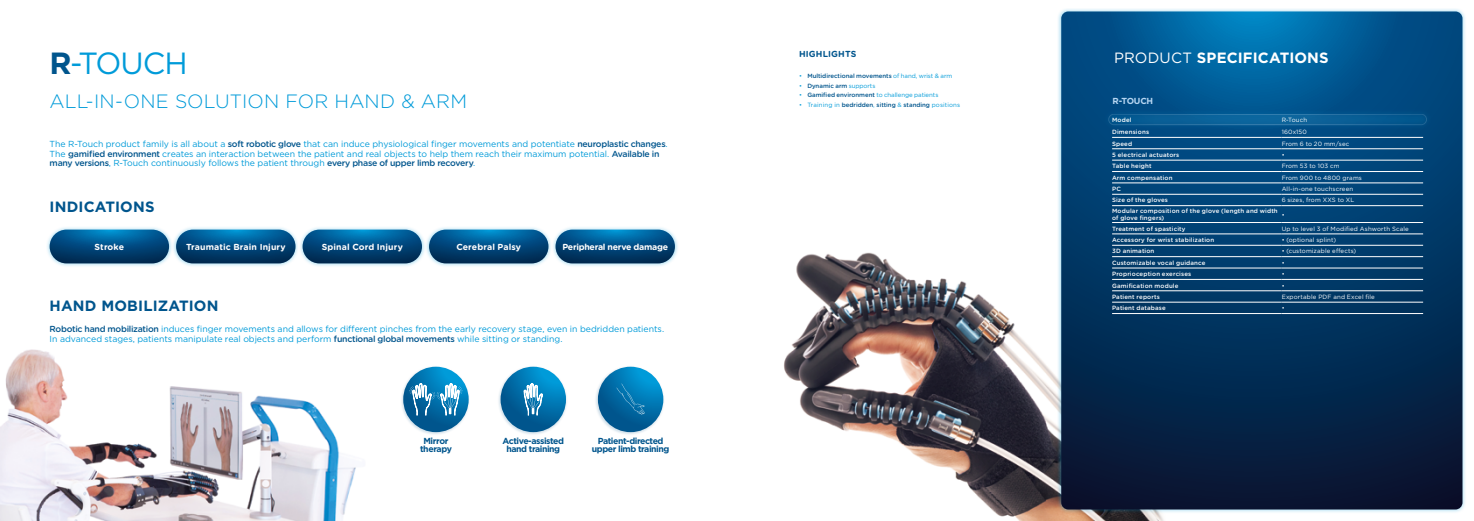
<style>
.page{position:relative;width:1474px;height:521px;background:#fff}
.page>*{position:absolute;margin:0;border:0;box-sizing:border-box;transform-origin:0 0}
.t1{font:30.62px "Gotham";letter-spacing:-.035em;color:#009bd9}
.t2{font:300 19.25px "Gotham";letter-spacing:.005em;color:#009bd9}
.t3{font:700 14.88px "Gotham";letter-spacing:.01em;color:#00558d}
.t4{font:700 14.88px "Gotham";letter-spacing:.01em;color:#fff}
.t5{font:8.75px/9.6px "Gotham";letter-spacing:-.005em;color:#009bd9}
.t6{font:700 8.75px/8.8px "Gotham";letter-spacing:-.05em;color:#00558d;text-align:center}
.t7{font:700 8.75px "Gotham Rounded";letter-spacing:.005em;color:#fff}
.t8{font:700 8.75px "Gotham Rounded";letter-spacing:-.03em;color:#fff}
.t9{font:700 8.75px "Gotham Rounded";letter-spacing:.01em;color:#00558d}
.t10{font:700 8.75px "Gotham";letter-spacing:-.03em;color:#b7d6f2}
.t11{font:500 6.12px/7px "Gotham Rounded";letter-spacing:.02em;color:#fff}
.t12{font:6.12px "Gotham";letter-spacing:.02em;color:#fff}
.t13{font:500 6.12px "Gotham Rounded";letter-spacing:-.005em;color:#00558d}
.t14{font:6.12px "Gotham";letter-spacing:-.01em;color:#009bd9}
.s1{font-weight:700;color:#00558d}
.s2{font-family:"Gotham Rounded";font-weight:500;color:#00558d}
.s3{font-family:"Gotham";font-weight:400;color:#009bd9}
.s4{font-weight:400}
</style>
<div class="page">
<img style="left:0;top:349px;width:356px;height:172px">
<img style="left:784px;top:252px;width:380px;height:269px">
<div style="left:1057px;top:8px;width:409px;height:506px;background:#009bd9;opacity:.4"></div>
<svg style="left:1061px;top:11px;width:401px;height:498px;background:#043a67"></svg>
<div style="left:172px;top:226px;width:127px;height:42px;background:#009bd9;opacity:.4"></div>
<svg style="left:176px;top:230px;width:119px;height:33px;background:#004b7e"></svg>
<div style="left:45px;top:226px;width:128px;height:42px;background:#009bd9;opacity:.4"></div>
<svg style="left:50px;top:230px;width:119px;height:33px;background:#004b7e"></svg>
<div style="left:298px;top:226px;width:128px;height:42px;background:#009bd9;opacity:.4"></div>
<svg style="left:302px;top:230px;width:120px;height:33px;background:#014b7f"></svg>
<div style="left:425px;top:226px;width:127px;height:42px;background:#009bd9;opacity:.4"></div>
<svg style="left:429px;top:230px;width:119px;height:33px;background:#004b7e"></svg>
<div style="left:551px;top:226px;width:128px;height:42px;background:#009bd9;opacity:.4"></div>
<svg style="left:555px;top:230px;width:120px;height:33px;background:#014b7f"></svg>
<div style="left:1102px;top:107px;width:330px;height:25px;background:#004c85"></div>
<div style="left:1100px;top:107px;width:334px;height:18px;background:#009bd9;opacity:.75"></div>
<div style="left:1108px;top:114px;width:318px;height:11px;border:1px solid #ddebf9;border-radius:5px"></div>
<hr style="left:1112px;top:137px;width:169px;height:1px;background:#fff">
<hr style="left:1281px;top:137px;width:141px;height:1px;background:#fff">
<hr style="left:1112px;top:149px;width:169px;height:1px;background:#fff">
<hr style="left:1281px;top:149px;width:141px;height:1px;background:#fff">
<hr style="left:1112px;top:160px;width:169px;height:1px;background:#fff">
<hr style="left:1281px;top:160px;width:141px;height:1px;background:#fff">
<hr style="left:1112px;top:171px;width:169px;height:1px;background:#fff">
<hr style="left:1281px;top:171px;width:141px;height:1px;background:#fff">
<hr style="left:1112px;top:183px;width:169px;height:1px;background:#fff">
<hr style="left:1281px;top:183px;width:141px;height:1px;background:#fff">
<hr style="left:1112px;top:194px;width:169px;height:1px;background:#fff">
<hr style="left:1281px;top:194px;width:141px;height:1px;background:#fff">
<hr style="left:1112px;top:205px;width:169px;height:1px;background:#fff">
<hr style="left:1281px;top:205px;width:141px;height:1px;background:#fff">
<hr style="left:1112px;top:222px;width:169px;height:1px;background:#fff">
<hr style="left:1281px;top:222px;width:141px;height:1px;background:#fff">
<hr style="left:1112px;top:234px;width:169px;height:1px;background:#fff">
<hr style="left:1281px;top:234px;width:141px;height:1px;background:#fff">
<hr style="left:1112px;top:245px;width:169px;height:1px;background:#fff">
<hr style="left:1281px;top:245px;width:141px;height:1px;background:#fff">
<hr style="left:1112px;top:256px;width:169px;height:1px;background:#fff">
<hr style="left:1281px;top:256px;width:141px;height:1px;background:#fff">
<hr style="left:1112px;top:268px;width:169px;height:1px;background:#fff">
<hr style="left:1281px;top:268px;width:141px;height:1px;background:#fff">
<hr style="left:1112px;top:279px;width:169px;height:1px;background:#fff">
<hr style="left:1281px;top:279px;width:141px;height:1px;background:#fff">
<hr style="left:1112px;top:291px;width:169px;height:1px;background:#fff">
<hr style="left:1281px;top:291px;width:141px;height:1px;background:#fff">
<hr style="left:1112px;top:302px;width:169px;height:1px;background:#fff">
<hr style="left:1281px;top:302px;width:141px;height:1px;background:#fff">
<hr style="left:1112px;top:313px;width:169px;height:1px;background:#fff">
<hr style="left:1281px;top:313px;width:141px;height:1px;background:#fff">
<div style="left:400px;top:365px;width:70px;height:70px;background:#00558d;opacity:.2"></div>
<svg style="left:403px;top:367px;width:65px;height:65px"></svg>
<div style="left:497px;top:365px;width:70px;height:70px;background:#00558d;opacity:.2"></div>
<svg style="left:500px;top:367px;width:66px;height:65px;background:#0370a9"></svg>
<div style="left:594px;top:365px;width:70px;height:70px;background:#00558d;opacity:.2"></div>
<svg style="left:598px;top:367px;width:65px;height:65px;background:#006fa9"></svg>
<svg style="left:410px;top:378px;width:52px;height:37px"></svg>
<svg style="left:524px;top:378px;width:18px;height:37px"></svg>
<svg style="left:616px;top:383px;width:28px;height:31px"></svg>
<h1 class="t1" style="left:50px;top:44px;width:140px"><span class="s1">R</span>-TOUCH</h1>
<h2 class="t2" style="left:50px;top:89px;width:419px">ALL-IN-ONE SOLUTION FOR HAND &amp; ARM</h2>
<p class="t5" style="left:50px;top:139px;width:618px">The R-Touch product family is all about a <span class="s2">soft robotic glove</span> that can induce physiological finger movements and potentiate <span class="s2">neuroplastic changes</span>.<br>The <span class="s2">gamified environment</span> creates an interaction between the patient and real objects to help them reach their maximum potential. <span class="s2">Available in many versions</span>, R-Touch continuously follows the patient through <span class="s2">every phase of upper limb recovery</span>.</p>
<h3 class="t3" style="left:50px;top:197px;width:106px">INDICATIONS</h3>
<p class="t7" style="left:95px;top:240px;width:31px">Stroke</p>
<p class="t7" style="left:186px;top:240px;width:101px">Traumatic Brain Injury</p>
<p class="t7" style="left:322px;top:240px;width:82px">Spinal Cord Injury</p>
<p class="t7" style="left:456px;top:240px;width:66px">Cerebral Palsy</p>
<p class="t8" style="left:562px;top:240px;width:107px">Peripheral nerve damage</p>
<h3 class="t3" style="left:50px;top:296px;width:170px">HAND MOBILIZATION</h3>
<p class="t5" style="left:50px;top:324px;width:614px"><span class="s2">Robotic hand mobilization</span> induces finger movements and allows for different pinches from the early recovery stage, even in bedridden patients.<br>In advanced stages, patients manipulate real objects and perform <span class="s2">functional global movements</span> while sitting or standing.</p>
<p class="t6" style="left:420px;top:436px;width:33px">Mirror therapy</p>
<p class="t6" style="left:502px;top:436px;width:63px">Active-assisted hand training</p>
<p class="t6" style="left:592px;top:436px;width:79px">Patient-directed upper limb training</p>
<p class="t9" style="left:799px;top:47px;width:59px">HIGHLIGHTS</p>
<p class="t13" style="left:799px;top:72px;width:155px"><span class="s3">•</span> Multidirectional movements <span class="s3">of hand, wrist &amp; arm</span></p>
<p class="t13" style="left:799px;top:81px;width:78px"><span class="s3">•</span> Dynamic arm <span class="s3">supports</span></p>
<p class="t14" style="left:799px;top:91px;width:141px">• <span class="s2">Gamified environment</span> to challenge patients</p>
<p class="t13" style="left:799px;top:100px;width:163px"><span class="s3">• Training in</span> bedridden<span class="s3">,</span> sitting <span class="s3">&amp;</span> standing <span class="s3">positions</span></p>
<h3 class="t4" style="left:1114px;top:48px;width:216px"><span class="s4">PRODUCT</span> SPECIFICATIONS</h3>
<p class="t10" style="left:1112px;top:95px;width:42px">R-TOUCH</p>
<p class="t11" style="left:1112px;top:116px;width:21px">Model</p>
<p class="t12" style="left:1281px;top:116px;width:27px">R-Touch</p>
<p class="t11" style="left:1112px;top:128px;width:38px">Dimensions</p>
<p class="t12" style="left:1281px;top:128px;width:27px">160x150</p>
<p class="t11" style="left:1112px;top:140px;width:22px">Speed</p>
<p class="t12" style="left:1281px;top:139px;width:69px">From 6 to 20 mm/sec</p>
<p class="t11" style="left:1112px;top:151px;width:69px">5 electrical actuators</p>
<p class="t12" style="left:1281px;top:151px;width:4px">•</p>
<p class="t11" style="left:1112px;top:162px;width:41px">Table height</p>
<p class="t12" style="left:1281px;top:162px;width:59px">From 53 to 103 cm</p>
<p class="t11" style="left:1112px;top:174px;width:62px">Arm compensation</p>
<p class="t12" style="left:1281px;top:174px;width:82px">From 900 to 4800 grams</p>
<p class="t11" style="left:1112px;top:185px;width:10px">PC</p>
<p class="t12" style="left:1281px;top:185px;width:73px">All-in-one touchscreen</p>
<p class="t11" style="left:1112px;top:196px;width:57px">Size of the gloves</p>
<p class="t12" style="left:1281px;top:196px;width:74px">6 sizes, from XXS to XL</p>
<p class="t11" style="left:1112px;top:207px;width:167px">Modular composition of the glove (length and width of glove fingers)</p>
<p class="t12" style="left:1281px;top:210px;width:4px">•</p>
<p class="t11" style="left:1112px;top:225px;width:75px">Treatment of spasticity</p>
<p class="t12" style="left:1281px;top:225px;width:129px">Up to level 3 of Modified Ashworth Scale</p>
<p class="t11" style="left:1112px;top:236px;width:104px">Accessory for wrist stabilization</p>
<p class="t12" style="left:1281px;top:236px;width:56px">• (optional splint)</p>
<p class="t11" style="left:1112px;top:247px;width:44px">3D animation</p>
<p class="t12" style="left:1281px;top:247px;width:76px">• (customizable effects)</p>
<p class="t11" style="left:1112px;top:259px;width:95px">Customizable vocal guidance</p>
<p class="t12" style="left:1281px;top:259px;width:4px">•</p>
<p class="t11" style="left:1112px;top:270px;width:81px">Proprioception exercises</p>
<p class="t12" style="left:1281px;top:270px;width:4px">•</p>
<p class="t11" style="left:1112px;top:282px;width:68px">Gamification module</p>
<p class="t12" style="left:1281px;top:281px;width:4px">•</p>
<p class="t11" style="left:1112px;top:293px;width:49px">Patient reports</p>
<p class="t12" style="left:1281px;top:293px;width:95px">Exportable PDF and Excel file</p>
<p class="t11" style="left:1112px;top:304px;width:55px">Patient database</p>
<p class="t12" style="left:1281px;top:304px;width:4px">•</p>
</div>
